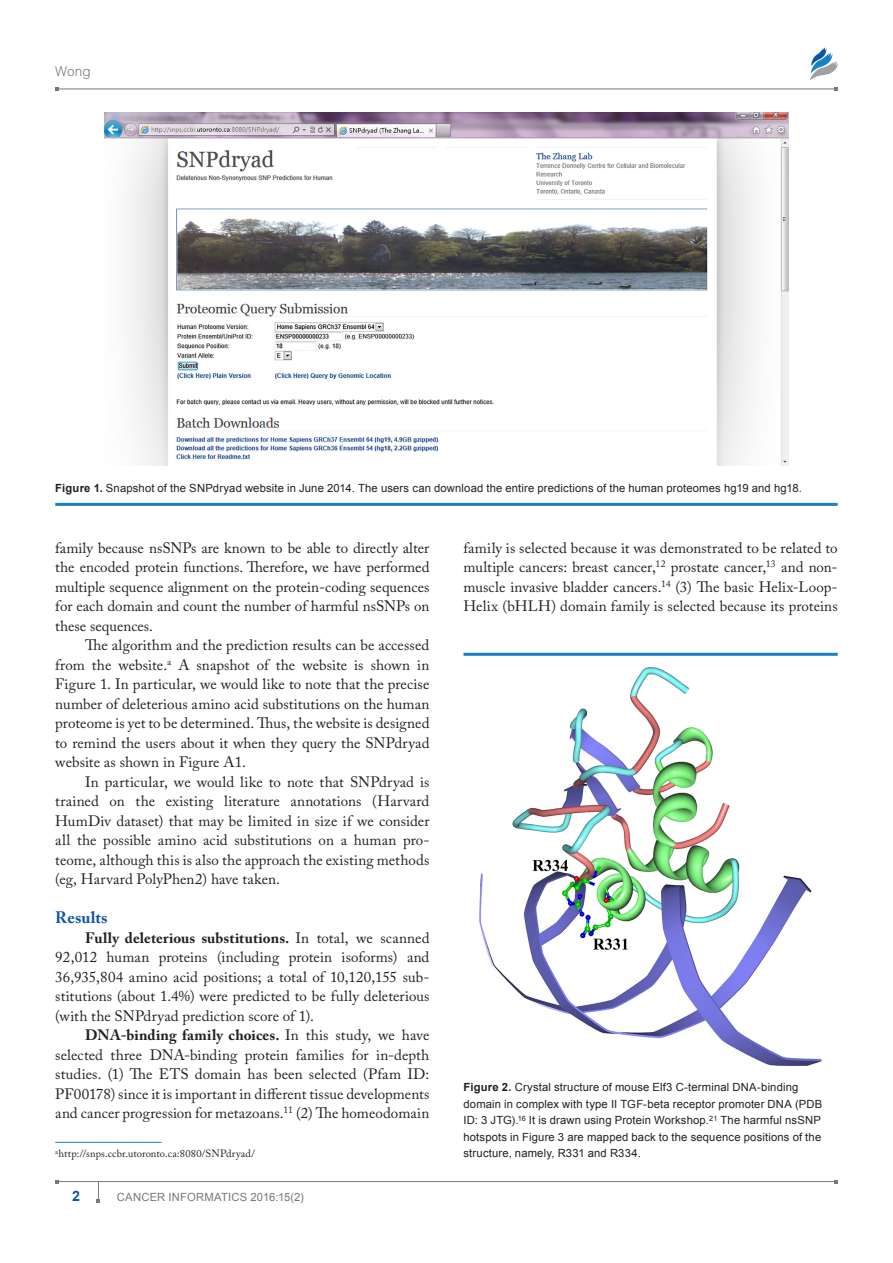
<style>
.page{position:relative;width:893px;height:1263px;background:#fff}
.page>*{position:absolute;margin:0;border:0;box-sizing:border-box;transform-origin:0 0}
.t1{font:700 16.5px "Adobe Caslon Pro";color:#1055a4}
.Tx{font:15px/19.5px "Adobe Caslon Pro";letter-spacing:.005em;color:#231f20;text-align:justify}
.TxF{font:15px/19.5px "Adobe Caslon Pro";color:#231f20;text-align:justify}
.FN{font:15px/19.5px "Adobe Caslon Pro";letter-spacing:.005em;color:#231f20;text-align:justify}
.RunF-folio{font:700 14.25px "Arial";color:#1055a4}
.RunH{font:300 13.5px "Arial MT Std";color:#76787b}
.FigC{font:11.25px/16.5px "Arial";letter-spacing:.015em;color:#231f20}
.RunF{font:11.25px "Arial";letter-spacing:.015em;color:#76787b}
.FN-2{font:10.5px "Adobe Caslon Pro";letter-spacing:.01em;color:#231f20}
.s1{font-weight:700}
</style>
<div class="page">
<hr style="left:57px;top:89px;width:779px;height:1px;background:#76787b">
<hr style="left:57px;top:1181px;width:779px;height:1px;background:#76787b">
<img style="left:810px;top:47px;width:29px;height:33px">
<svg style="left:97px;top:1182px;width:3px;height:20px"></svg>
<hr style="left:55px;top:1142px;width:107px;height:1px;background:#1582c5">
<hr style="left:55px;top:503px;width:783px;height:3px;background:#1582c5">
<img style="left:104px;top:113px;width:685px;height:352px">
<hr style="left:463px;top:653px;width:375px;height:3px;background:#1582c5">
<img style="left:480px;top:667px;width:341px;height:398px">
<p class="RunH" style="left:55px;top:63px;width:37px">Wong</p>
<p class="FigC" style="left:55px;top:479px;width:748px"><span class="s1">Figure 1.</span> Snapshot of the SN Pdryad website in June 2014. The users can download the entire predictions of the human proteomes hg19 and hg18.</p>
<p class="TxF" style="left:55px;top:538px;width:376px">family because nsSNPs are known to be able to directly alter the encoded protein functions. Therefore, we have performed multiple sequence alignment on the protein-coding sequences for each domain and count the number of harmful nsSNPs on these sequences.</p>
<p class="Tx" style="left:55px;top:635px;width:376px;text-indent:30px">The algorithm and the prediction results can be accessed from the website.<sup>a</sup> A snapshot of the website is shown in Figure 1. In particular, we would like to note that the precise number of deleterious amino acid substitutions on the human proteome is yet to be determined. Thus, the website is designed to remind the users about it when they query the SNPdryad website as shown in Figure A1.</p>
<p class="Tx" style="left:55px;top:772px;width:376px;text-indent:30px">In particular, we would like to note that SNPdryad is trained on the existing literature annotations (Harvard HumDiv dataset) that may be limited in size if we consider all the possible amino acid substitutions on a human pro&shy;teome, although this is also the approach the existing methods (eg, Harvard PolyPhen2) have taken.</p>
<h1 class="t1" style="left:55px;top:908px;width:54px">Results</h1>
<h2 class="Tx" style="left:55px;top:928px;width:376px;text-indent:30px"><span class="s1">Fully deleterious substitutions.</span> In total, we scanned 92,012 human proteins (including protein isoforms) and 36,935,804 amino acid positions; a total of 10,120,155 sub&shy;stitutions (about 1.4%) were predicted to be fully deleterious (with the SNPdryad prediction score of 1).</h2>
<h2 class="Tx" style="left:55px;top:1025px;width:376px;text-indent:30px"><span class="s1">DNA-binding family choices.</span> In this study, we have selected three DNA-binding protein families for in-depth studies. (1) The ETS domain has been selected (Pfam ID:<br>PF00178) since it is important in different tissue developments and cancer progression for metazoans.<sup>11</sup> (2) The homeodomain</h2>
<p class="FN-2" style="left:55px;top:1147px;width:201px"><sup>a</sup>http://snps.ccbr.utoronto.ca:8080/SNPdryad/</p>
<p class="RunF-folio" style="left:72px;top:1186px;width:9px">2</p>
<p class="RunF" style="left:117px;top:1189px;width:188px">Cancer Informatics 2016:15(2)</p>
<p class="FN" style="left:463px;top:538px;width:376px">family is selected because it was demonstrated to be related to multiple cancers: breast cancer,<sup>12</sup> prostate cancer,<sup>13</sup> and non&shy;muscle invasive bladder cancers.<sup>14</sup> (3) The basic Helix-Loop-Helix (bHLH) domain family is selected because its proteins</p>
<p class="FigC" style="left:463px;top:1079px;width:360px"><span class="s1">Figure 2.</span> Crystal structure of mouse Elf3 C-terminal DNA-binding domain in complex with type II TGF-beta receptor promoter DNA (PDB ID: 3 JTG).<sup>16</sup> It is drawn using Protein Workshop.<sup>21</sup> The harmful nsSN P hotspots in Figure 3 are mapped back to the sequence positions of the structure, namely, R331 and R334.</p>
</div>
